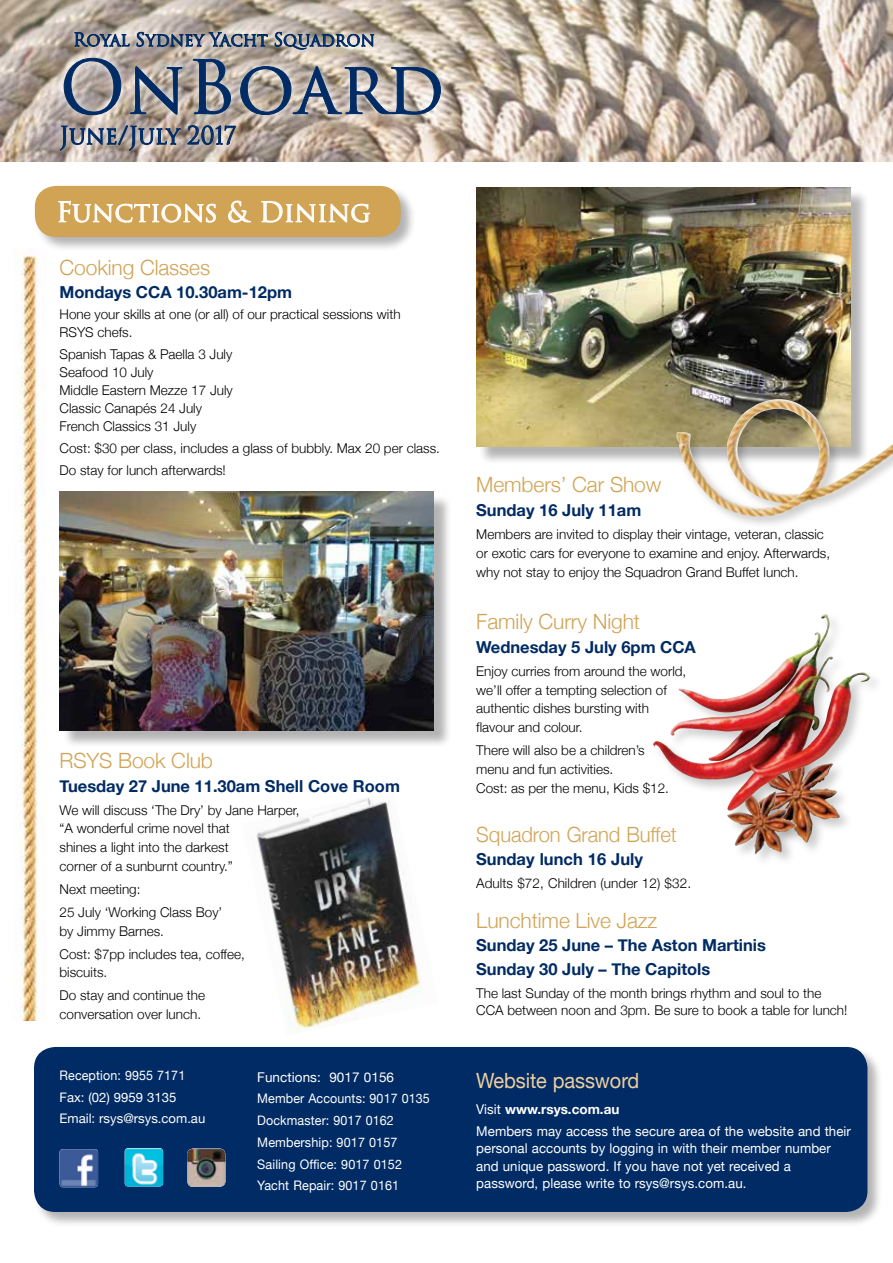
<style>
.page{position:relative;width:893px;height:1263px;background:#fff}
.page>*{position:absolute;margin:0;border:0;box-sizing:border-box;transform-origin:0 0}
.t1{font:72px "Trajan Pro 3";color:#002b64}
.t2{font:27px "Trajan Pro 3";color:#fff}
.t3{font:24px "Trajan Pro 3";color:#002b64;scale:.96 1}
.t4{font:300 21px "Helvetica Neue";letter-spacing:-.005em;color:#d1a354}
.t5{font:300 21px "Helvetica Neue";letter-spacing:-.005em;color:#d1a354;scale:.96 1}
.t6{font:21px "Helvetica Neue";letter-spacing:-.005em;color:#edcfa0;scale:.95 1}
.t7{font:18px "Trajan Pro 3";color:#002b64;scale:.96 1}
.t8{font:700 16.5px/23.7px "Helvetica Neue";color:#002b64}
.t9{font:300 13.5px/18.8px "Helvetica Neue";color:#000}
.t10{font:13.5px/17.2px "Helvetica Neue";letter-spacing:.005em;color:#fff}
.t11{font:13.2px/21.8px "Helvetica Neue";letter-spacing:.01em;color:#fff;scale:.95 1}
.s1{font-weight:700}
</style>
<div class="page">
<div style="left:751px;top:746px;width:102px;height:110px;background:#000;opacity:.2"></div>
<img style="left:810px;top:824px;width:30px;height:19px">
<div style="left:726px;top:789px;width:84px;height:79px;background:#000;opacity:.2"></div>
<img style="left:727px;top:824px;width:70px;height:31px">
<img style="left:256px;top:797px;width:167px;height:236px">
<div style="left:33px;top:1046px;width:850px;height:181px;background:#000;opacity:.3"></div>
<div style="left:34px;top:1047px;width:833px;height:165px;background:#002b64;border-radius:21px"></div>
<img style="left:60px;top:1149px;width:38px;height:38px">
<img style="left:187px;top:1148px;width:38px;height:39px">
<img style="left:125px;top:1148px;width:38px;height:38px">
<img style="left:14px;top:251px;width:25px;height:669px">
<img style="left:19px;top:920px;width:19px;height:100px">
<img style="left:0;top:0;width:893px;height:162px">
<svg style="left:54px;top:49px;width:396px;height:75px;background:#beafa3"></svg>
<svg style="left:66px;top:22px;width:317px;height:7px;background:#b4a99d"></svg>
<svg style="left:63px;top:29px;width:378px;height:87px;background:#ada8a5"></svg>
<svg style="left:52px;top:116px;width:192px;height:43px;background:#b1a197"></svg>
<svg style="left:60px;top:125px;width:121px;height:26px;background:#99979b"></svg>
<svg style="left:187px;top:125px;width:49px;height:29px"></svg>
<div style="left:34px;top:185px;width:382px;height:68px;background:#000;opacity:.3"></div>
<div style="left:35px;top:186px;width:366px;height:51px;background:#d1a354;border-radius:21px"></div>
<svg style="left:58px;top:200px;width:158px;height:23px"></svg>
<svg style="left:228px;top:201px;width:23px;height:22px"></svg>
<svg style="left:261px;top:201px;width:109px;height:22px"></svg>
<div style="left:478px;top:189px;width:391px;height:276px;background:#000;opacity:.3"></div>
<img style="left:476px;top:187px;width:374px;height:259px">
<div style="left:652px;top:612px;width:232px;height:212px;background:#000;opacity:.2"></div>
<img style="left:652px;top:614px;width:176px;height:197px">
<div style="left:673px;top:396px;width:220px;height:133px;background:#000;opacity:.2"></div>
<img style="left:676px;top:399px;width:217px;height:120px">
<div style="left:62px;top:494px;width:390px;height:254px;background:#000;opacity:.3"></div>
<img style="left:60px;top:492px;width:374px;height:238px">
<h3 class="t7" style="left:73px;top:27px;width:316px">Royal Sydney Yacht Squadron</h3>
<h1 class="t1" style="left:60px;top:38px;width:386px">OnBoard</h1>
<h3 class="t3" style="left:60px;top:119px;width:186px">June/July 2017</h3>
<h2 class="t2" style="left:56px;top:193px;width:316px">Functions &amp; Dining</h2>
<h3 class="t4" style="left:60px;top:255px;width:152px">Cooking Classes</h3>
<p class="t8" style="left:60px;top:280px;width:234px">Mondays CCA 10.30am-12pm</p>
<p class="t9" style="left:60px;top:304px;width:343px;line-height:18px">Hone your skills at one (or all) of our practical sessions with<br>RSYS chefs.</p>
<p class="t9" style="left:60px;top:345px;width:175px;line-height:18px">Spanish Tapas &amp; Paella 3 July<br>Seafood 10 July<br>Middle Eastern Mezze 17 July<br>Classic Canapés 24 July<br>French Classics 31 July</p>
<p class="t9" style="left:60px;top:437px;width:382px;line-height:22.2px">Cost: $30 per class, includes a glass of bubbly. Max 20 per class.<br>Do stay for lunch afterwards!</p>
<h3 class="t4" style="left:60px;top:747px;width:155px">RSYS Book Club</h3>
<p class="t8" style="left:60px;top:773px;width:342px">Tuesday 27 June 11.30am Shell Cove Room</p>
<p class="t9" style="left:60px;top:800px;width:242px">We will discuss ‘The Dry’ by Jane Harper, “A wonderful crime novel that<br>shines a light into the darkest<br>corner of a sunburnt country.”</p>
<p class="t9" style="left:60px;top:877px;width:164px;line-height:23px">Next meeting:<br>25 July ‘Working Class Boy’</p>
<p class="t9" style="left:60px;top:919px;width:187px;line-height:23px">by Jimmy Barnes.<br>Cost: $7pp includes tea, coffee,</p>
<p class="t9" style="left:60px;top:961px;width:147px;line-height:23px">biscuits.<br>Do stay and continue the</p>
<p class="t9" style="left:60px;top:1004px;width:143px">conversation over lunch.</p>
<p class="t11" style="left:60px;top:1064px;width:155px">Reception: 9955 7171<br>Fax: (02) 9959 3135<br>Email: rsys@rsys.com.au</p>
<p class="t10" style="left:257px;top:1068px;width:138px">Functions: 9017 0156</p>
<p class="t11" style="left:257px;top:1088px;width:183px">Member Accounts: 9017 0135<br>Dockmaster: 9017 0162<br>Membership: 9017 0157<br>Sailing Office: 9017 0152<br>Yacht Repair: 9017 0161</p>
<h3 class="t4" style="left:476px;top:472px;width:187px">Members’ Car Show</h3>
<p class="t8" style="left:476px;top:498px;width:167px">Sunday 16 July 11am</p>
<p class="t9" style="left:476px;top:525px;width:355px">Members are invited to display their vintage, veteran, classic or exotic cars for everyone to examine and enjoy. Afterwards, why not stay to enjoy the Squadron Grand Buffet lunch.</p>
<h3 class="t4" style="left:476px;top:609px;width:165px">Family Curry Night</h3>
<p class="t8" style="left:476px;top:635px;width:221px">Wednesday 5 July 6pm CCA</p>
<p class="t9" style="left:476px;top:661px;width:212px">Enjoy curries from around the world, we’ll offer a tempting selection of authentic dishes bursting with flavour and colour.</p>
<p class="t9" style="left:476px;top:741px;width:194px">There will also be a children’s menu and fun activities.<br>Cost: as per the menu, Kids $12.</p>
<h3 class="t5" style="left:476px;top:821px;width:210px">Squadron Grand Buffet</h3>
<p class="t8" style="left:476px;top:847px;width:168px">Sunday lunch 16 July</p>
<p class="t9" style="left:476px;top:873px;width:216px">Adults $72, Children (under 12) $32.</p>
<h3 class="t4" style="left:476px;top:907px;width:182px">Lunchtime Live Jazz</h3>
<p class="t8" style="left:476px;top:933px;width:291px">Sunday 25 June – The Aston Martinis<br>Sunday 30 July – The Capitols</p>
<p class="t9" style="left:476px;top:983px;width:373px;line-height:18px">The last Sunday of the month brings rhythm and soul to the<br>CCA between noon and 3pm. Be sure to book a table for lunch!</p>
<h3 class="t6" style="left:476px;top:1068px;width:173px">Website password</h3>
<p class="t10" style="left:476px;top:1099px;width:376px;line-height:21.5px">Visit <span class="s1">www.rsys.com.au<br></span>Members may access the secure area of the website and their</p>
<p class="t10" style="left:476px;top:1139px;width:356px">personal accounts by logging in with their member number and unique password. If you have not yet received a password, please write to rsys@rsys.com.au.</p>
</div>
